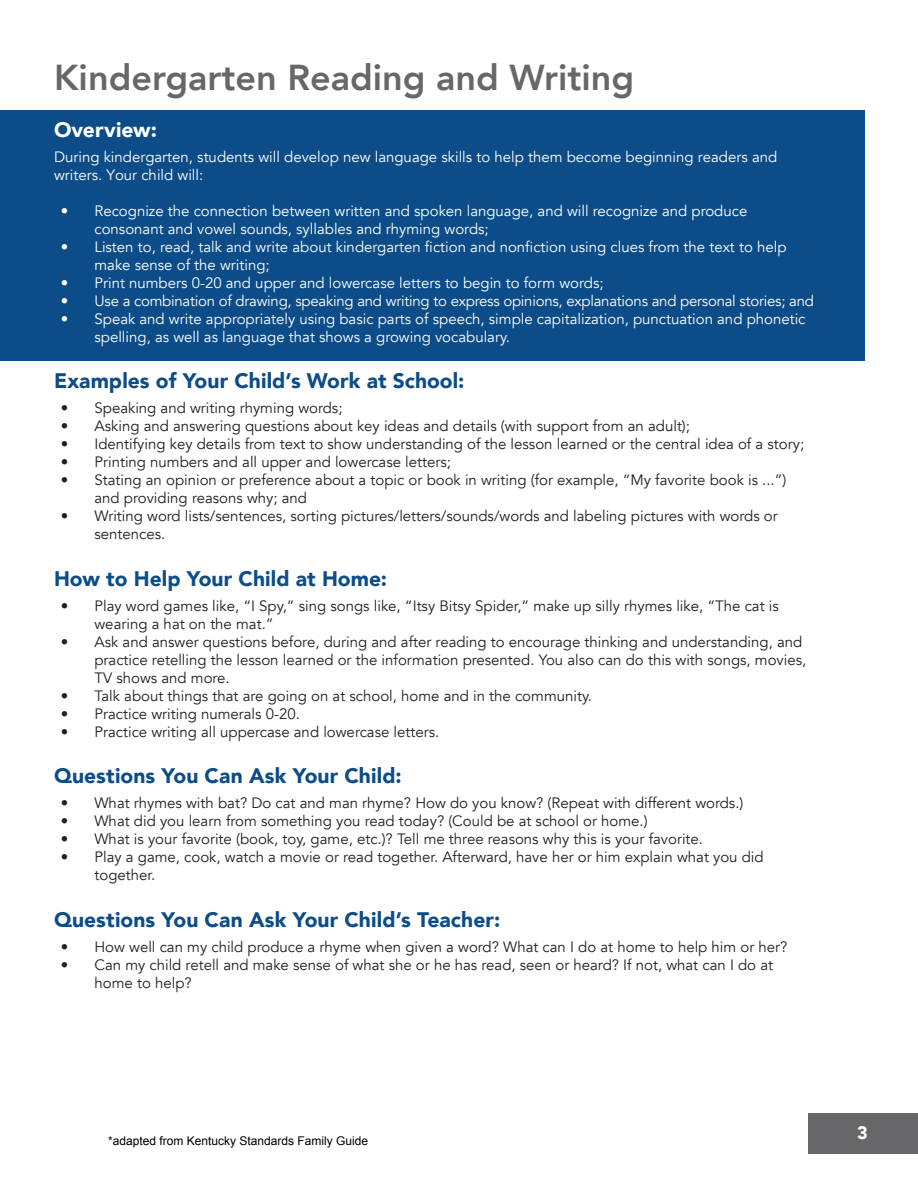
<style>
.page{position:relative;width:918px;height:1188px;background:#fff}
.page>*{position:absolute;margin:0;border:0;box-sizing:border-box;transform-origin:0 0}
.t1{font:800 36px "Avenir";color:#67676a}
.t2{font:900 21px "Avenir";letter-spacing:.005em;color:#0c4d89}
.t3{font:900 21px "Avenir";letter-spacing:.005em;color:#fff}
.t4{font:900 18px "Avenir";color:#fff}
.t5{font:15px/18px "Avenir";color:#231f20}
.t6{font:15px/18px "Avenir";color:#fff}
.t7{font:12px "Arial";color:#000}
</style>
<div class="page">
<div style="left:809px;top:1114px;width:109px;height:40px;background:#67676a"></div>
<div style="left:0;top:110px;width:864px;height:251px;background:#0c4d89"></div>
<p class="t1" style="left:54px;top:49px;width:582px">Kindergarten Reading and Writing</p>
<h2 class="t3" style="left:54px;top:111px;width:105px">Overview:</h2>
<p class="t6" style="left:54px;top:148px;width:725px">During kindergarten, students will develop new language skills to help them become beginning readers and writers. Your child will:</p>
<p class="t6" style="left:94px;top:202px;width:654px;text-indent:-34px">• Recognize the connection between written and spoken language, and will recognize and produce consonant and vowel sounds, syllables and rhyming words;</p>
<p class="t6" style="left:94px;top:238px;width:694px;text-indent:-34px">• Listen to, read, talk and write about kindergarten fiction and nonfiction using clues from the text to help make sense of the writing;</p>
<p class="t6" style="left:61px;top:274px;width:544px">• Print numbers 0-20 and upper and lowercase letters to begin to form words;</p>
<p class="t6" style="left:61px;top:292px;width:755px">• Use a combination of drawing, speaking and writing to express opinions, explanations and personal stories; and</p>
<p class="t6" style="left:94px;top:310px;width:713px;text-indent:-34px">• Speak and write appropriately using basic parts of speech, simple capitalization, punctuation and phonetic spelling, as well as language that shows a growing vocabulary.</p>
<h2 class="t2" style="left:54px;top:363px;width:412px">Examples of Your Child’s Work at School:</h2>
<p class="t5" style="left:61px;top:399px;width:283px">• Speaking and writing rhyming words;</p>
<p class="t5" style="left:61px;top:417px;width:631px">• Asking and answering questions about key ideas and details (with support from an adult);</p>
<p class="t5" style="left:61px;top:435px;width:745px">• Identifying key details from text to show understanding of the lesson learned or the central idea of a story;</p>
<p class="t5" style="left:61px;top:453px;width:392px">• Printing numbers and all upper and lowercase letters;</p>
<p class="t5" style="left:94px;top:471px;width:693px;text-indent:-34px">• Stating an opinion or preference about a topic or book in writing (for example, “My favorite book is ...”) and providing reasons why; and</p>
<p class="t5" style="left:94px;top:507px;width:685px;text-indent:-34px">• Writing word lists/sentences, sorting pictures/letters/sounds/words and labeling pictures with words or sentences.</p>
<h2 class="t2" style="left:54px;top:561px;width:335px">How to Help Your Child at Home:</h2>
<p class="t5" style="left:94px;top:597px;width:686px;text-indent:-34px">• Play word games like, “I Spy,” sing songs like, “Itsy Bitsy Spider,” make up silly rhymes like, “The cat is wearing a hat on the mat.”</p>
<p class="t5" style="left:94px;top:633px;width:713px;text-indent:-34px">• Ask and answer questions before, during and after reading to encourage thinking and understanding, and practice retelling the lesson learned or the information presented. You also can do this with songs, movies,<br>TV shows and more.</p>
<p class="t5" style="left:61px;top:687px;width:533px">• Talk about things that are going on at school, home and in the community.</p>
<p class="t5" style="left:61px;top:705px;width:241px">• Practice writing numerals 0-20.</p>
<p class="t5" style="left:61px;top:723px;width:380px">• Practice writing all uppercase and lowercase letters.</p>
<h2 class="t2" style="left:54px;top:758px;width:349px">Questions You Can Ask Your Child:</h2>
<p class="t5" style="left:61px;top:794px;width:684px">• What rhymes with bat? Do cat and man rhyme? How do you know? (Repeat with different words.)</p>
<p class="t5" style="left:61px;top:812px;width:588px">• What did you learn from something you read today? (Could be at school or home.)</p>
<p class="t5" style="left:61px;top:830px;width:644px">• What is your favorite (book, toy, game, etc.)? Tell me three reasons why this is your favorite.</p>
<p class="t5" style="left:94px;top:848px;width:671px;text-indent:-34px">• Play a game, cook, watch a movie or read together. Afterward, have her or him explain what you did together.</p>
<h2 class="t2" style="left:54px;top:902px;width:448px">Questions You Can Ask Your Child’s Teacher:</h2>
<p class="t5" style="left:61px;top:938px;width:728px">• How well can my child produce a rhyme when given a word? What can I do at home to help him or her?</p>
<p class="t5" style="left:94px;top:956px;width:680px;text-indent:-34px">• Can my child retell and make sense of what she or he has read, seen or heard? If not, what can I do at home to help?</p>
<p class="t7" style="left:108px;top:1133px;width:262px">*adapted from Kentucky Standards Family Guide</p>
<p class="t4" style="left:857px;top:1117px;width:12px">3</p>
</div>
